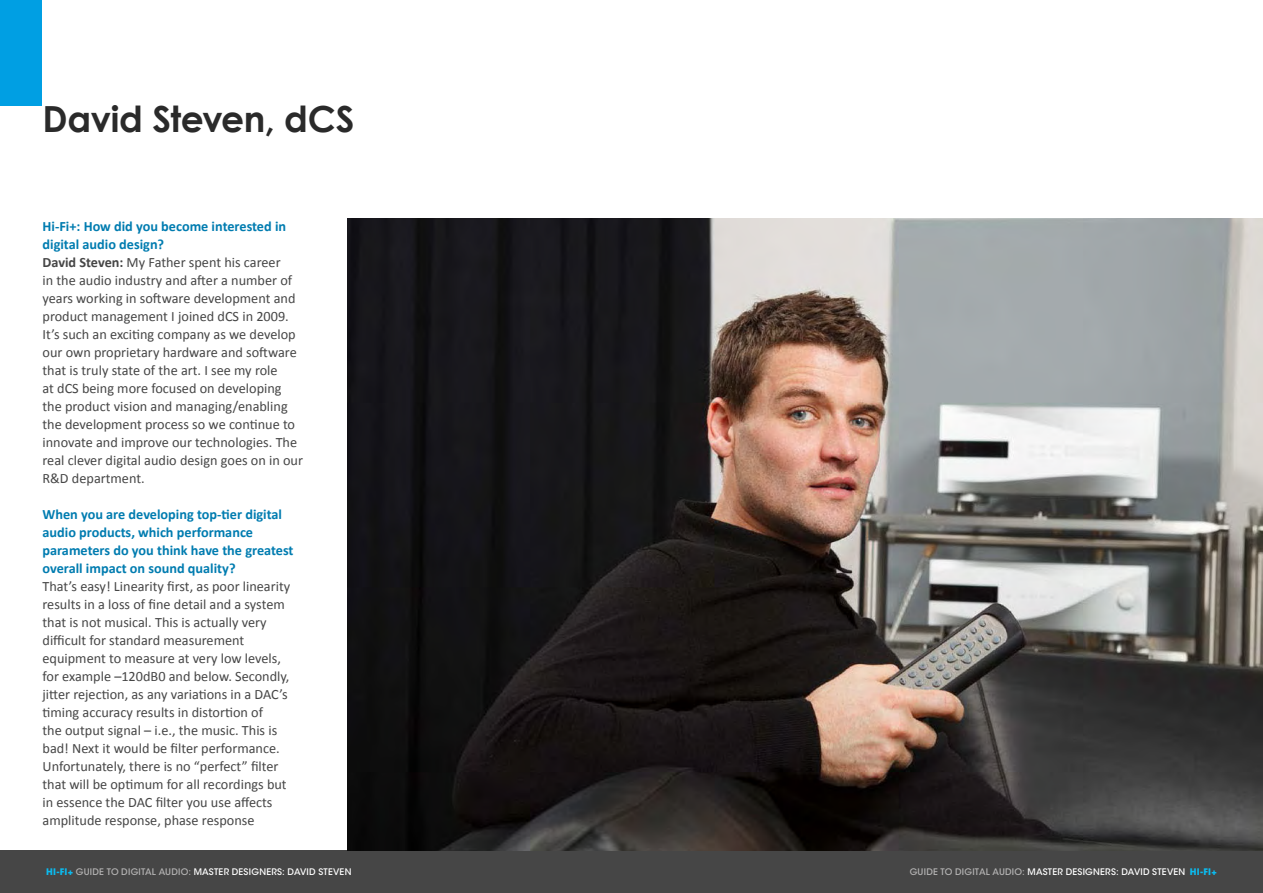
<style>
.page{position:relative;width:1263px;height:893px;background:#fff}
.page>*{position:absolute;margin:0;border:0;box-sizing:border-box;transform-origin:0 0}
.t1{font:700 36px "Century Gothic";letter-spacing:-.01em;color:#2a2a2a}
.t2{font:14.25px/18px "Calibri";color:#464646}
.t3{font:700 14.25px/18px "Calibri";color:#007cb0}
.t4{font:500 9px "ITC Avant Garde Std";letter-spacing:.025em;color:#fff}
.s1{font-weight:700;color:#007cb0}
.s2{font-weight:700}
.s3{font-weight:700;color:#0bbbef}
.s4{color:#b3b2b2}
</style>
<div class="page">
<div style="left:0;top:850px;width:631px;height:43px;background:#464646"></div>
<div style="left:631px;top:850px;width:632px;height:43px;background:#464646"></div>
<div style="left:0;top:0;width:42px;height:105px;background:#009fe3"></div>
<img style="left:348px;top:219px;width:915px;height:631px">
<h1 class="t1" style="left:43px;top:96px;width:314px">David Steven, dCS</h1>
<p class="t2" style="left:43px;top:217px;width:262px"><span class="s1">Hi-Fi+: How did you become interested in digital audio design?<br></span><span class="s2">David Steven:</span> My Father spent his career<br>in the audio industry and after a number of years working in software development and product management I joined dCS in 2009.<br>It’s such an exciting company as we develop our own proprietary hardware and software that is truly state of the art. I see my role<br>at dCS being more focused on developing the product vision and managing/enabling the development process so we continue to innovate and improve our technologies. The real clever digital audio design goes on in our R&amp;D department.</p>
<p class="t3" style="left:43px;top:505px;width:252px">When you are developing top-tier digital audio products, which performance parameters do you think have the greatest overall impact on sound quality?</p>
<p class="t2" style="left:43px;top:577px;width:249px">That’s easy! Linearity first, as poor linearity results in a loss of fine detail and a system that is not musical. This is actually very difficult for standard measurement equipment to measure at very low levels, for example –120dB0 and below. Secondly, jitter rejection, as any variations in a DAC’s timing accuracy results in distortion of<br>the output signal – i.e., the music. This is bad! Next it would be filter performance.<br>Unfortunately, there is no “perfect” filter that will be optimum for all recordings but in essence the DAC filter you use affects amplitude response, phase response</p>
<p class="t4" style="left:46px;top:866px;width:307px"><span class="s3">HI-FI+</span> <span class="s4">GUIDE TO DIGITAL AUDIO:</span> MASTER DESIGNERS: DAVID STEVEN</p>
<p class="t4" style="left:910px;top:866px;width:309px"><span class="s4">GUIDE TO DIGITAL AUDIO:</span> MASTER DESIGNERS: DAVID STEVEN <span class="s3">HI-FI+</span></p>
</div>
